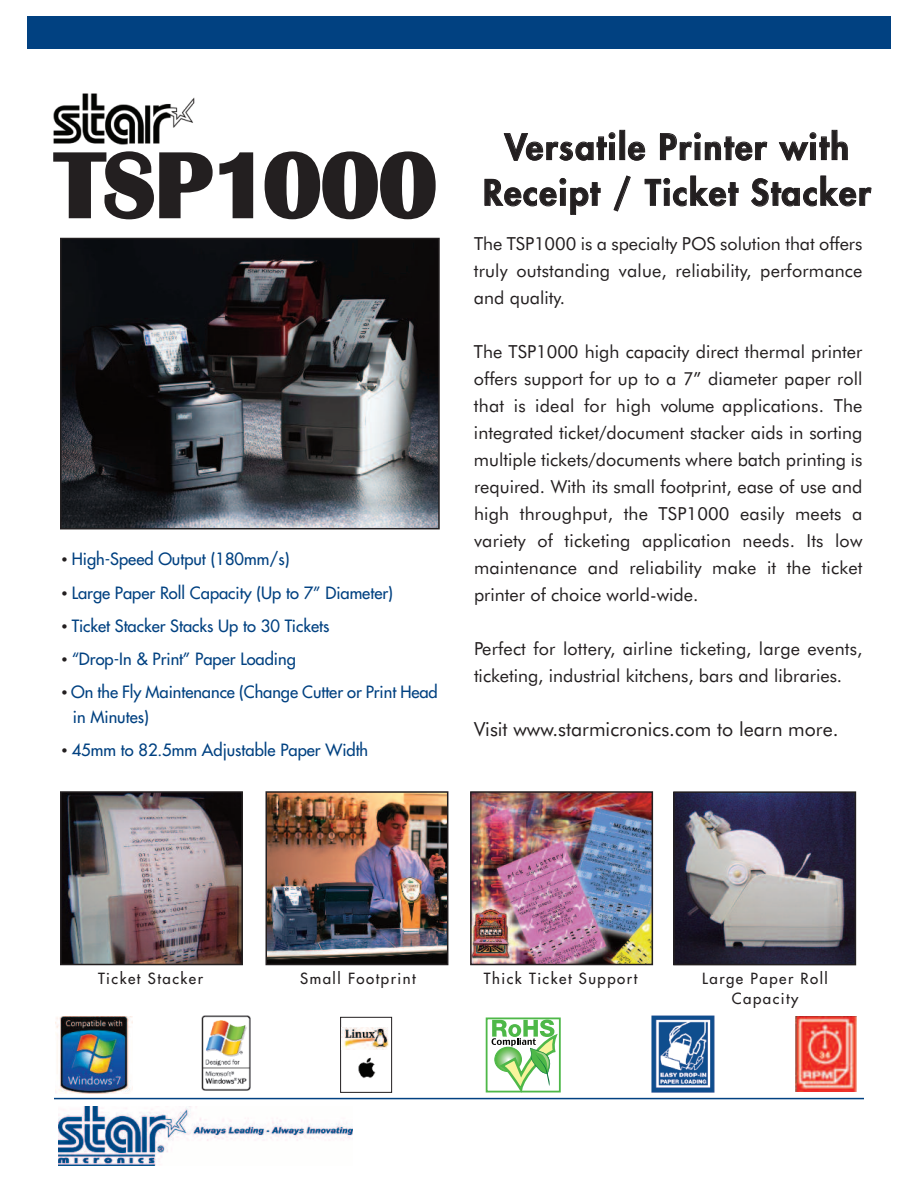
<style>
.page{position:relative;width:918px;height:1188px;background:#fff}
.page>*{position:absolute;margin:0;border:0;box-sizing:border-box;transform-origin:0 0}
.t1{font:700 94.5px "Britannic T";color:#231f20}
.t2{font:800 34.5px "Futura";letter-spacing:.05em;color:#231f20}
.t3{font:19.5px "Futura BT";color:#231f20}
.t4{font:18px/27px "Futura BT";letter-spacing:.01em;color:#231f20;text-align:justify}
.t5{font:16.5px/25.5px "Futura";color:#014181}
.t6{font:15px/19.5px "Futura";letter-spacing:.1em;color:#231f20;text-align:center}
.s1{font-family:"Futura BT";font-weight:300;font-stretch:condensed;font-size:15px;color:#231f20}
</style>
<div class="page">
<img style="left:58px;top:1107px;width:294px;height:59px">
<hr style="left:54px;top:1098px;width:810px;height:1px;background:#014181">
<div style="left:27px;top:16px;width:864px;height:33px;background:#014181"></div>
<img style="left:53px;top:93px;width:142px;height:52px">
<div style="left:486px;top:1018px;width:75px;height:74px;border:2px solid #4eb848"></div>
<svg style="left:492px;top:1020px;width:68px;height:73px"></svg>
<img style="left:55px;top:1016px;width:77px;height:77px">
<img style="left:676px;top:794px;width:177px;height:168px">
<div style="left:673px;top:791px;width:183px;height:174px;border:2px solid #231f20"></div>
<img style="left:201px;top:1016px;width:49px;height:75px">
<img style="left:651px;top:1016px;width:64px;height:77px">
<img style="left:795px;top:1017px;width:61px;height:74px">
<img style="left:473px;top:794px;width:177px;height:168px">
<div style="left:470px;top:791px;width:183px;height:174px;border:2px solid #231f20"></div>
<img style="left:269px;top:794px;width:176px;height:168px">
<div style="left:266px;top:791px;width:182px;height:174px;border:2px solid #231f20"></div>
<img style="left:63px;top:794px;width:177px;height:168px">
<div style="left:60px;top:791px;width:183px;height:174px;border:2px solid #231f20"></div>
<img style="left:63px;top:241px;width:374px;height:285px">
<div style="left:60px;top:238px;width:380px;height:291px;border:2px solid #231f20"></div>
<div style="left:340px;top:1017px;width:52px;height:76px;border:1px solid #231f20"></div>
<img style="left:342px;top:1027px;width:47px;height:23px">
<img style="left:358px;top:1057px;width:18px;height:21px">
<h1 class="t1" style="left:55px;top:129px;width:383px">TSP1000</h1>
<p class="t5" style="left:60px;top:548px;width:231px"><span class="s1">•</span> High-Speed Output (180mm/s)</p>
<p class="t5" style="left:60px;top:581px;width:334px"><span class="s1">•</span> Large Paper Roll Capacity (Up to 7” Diameter)</p>
<p class="t5" style="left:60px;top:614px;width:271px"><span class="s1">•</span> Ticket Stacker Stacks Up to 30 Tickets</p>
<p class="t5" style="left:60px;top:647px;width:237px"><span class="s1">•</span> “Drop-In &amp; Print” Paper Loading</p>
<p class="t5" style="left:73px;top:680px;width:366px;text-indent:-13px"><span class="s1">•</span> On the Fly Maintenance (Change Cutter or Print Head in Minutes)</p>
<p class="t5" style="left:60px;top:739px;width:310px"><span class="s1">•</span> 45mm to 82.5mm Adjustable Paper Width</p>
<h2 class="t2" style="left:505px;top:130px;width:346px">Versatile Printer with</h2>
<h2 class="t2" style="left:483px;top:176px;width:389px">Receipt / Ticket Stacker</h2>
<p class="t4" style="left:474px;top:232px;width:390px">The TSP1000 is a specialty POS solution that offers truly outstanding value, reliability, performance and quality.</p>
<p class="t4" style="left:474px;top:340px;width:390px">The TSP1000 high capacity direct thermal printer offers support for up to a 7” diameter paper roll that is ideal for high volume applications. The integrated ticket/document stacker aids in sorting multiple tickets/documents where batch printing is required. With its small footprint, ease of use and high throughput, the TSP1000 easily meets a variety of ticketing application needs. Its low maintenance and reliability make it the ticket printer of choice world-wide.</p>
<p class="t4" style="left:474px;top:637px;width:390px">Perfect for lottery, airline ticketing, large events, ticketing, industrial kitchens, bars and libraries.</p>
<p class="t3" style="left:474px;top:721px;width:366px">Visit www.starmicronics.com to learn more.</p>
<p class="t6" style="left:98px;top:970px;width:106px">Ticket Stacker</p>
<p class="t6" style="left:300px;top:970px;width:117px">Small Footprint</p>
<p class="t6" style="left:484px;top:969px;width:155px">Thick Ticket Support</p>
<p class="t6" style="left:702px;top:970px;width:127px">Large Paper Roll<br>Capacity</p>
</div>
